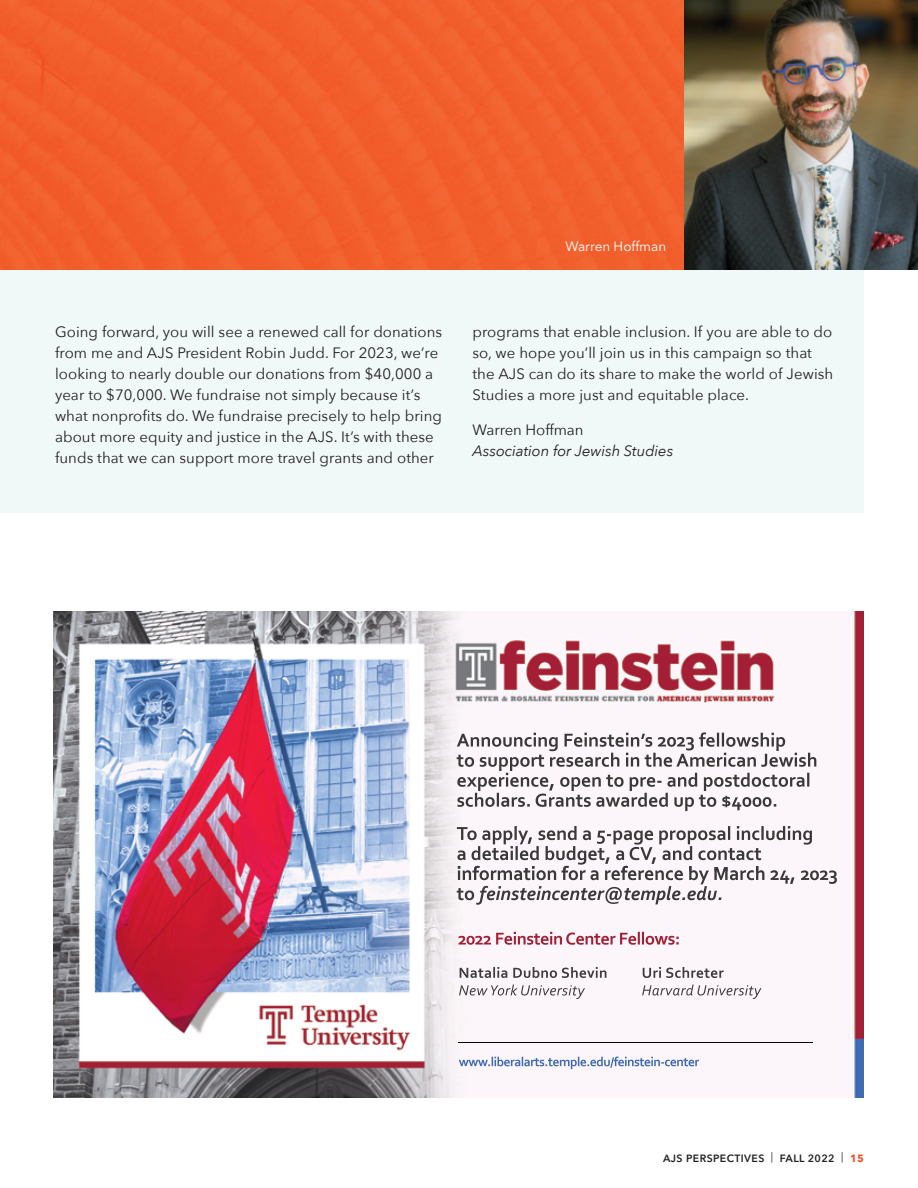
<style>
.page{position:relative;width:918px;height:1188px;background:#fff}
.page>*{position:absolute;margin:0;border:0;box-sizing:border-box;transform-origin:0 0}
.t1{font:15px/21px "Avenir Next";letter-spacing:.005em;color:#231f20}
.t2{font:italic 15px "Avenir Next";letter-spacing:-.005em;color:#231f20}
.t3{font:13.5px "Avenir Next LT Pro";color:#fff}
.t4{font:600 10.5px "Avenir Next LT Pro";letter-spacing:.04em;color:#231f20}
.s1{font-weight:400}
.s2{font-weight:700;color:#f05123}
</style>
<div class="page">
<div style="left:0;top:0;width:864px;height:513px;background:#f1f9f8"></div>
<div style="left:0;top:0;width:918px;height:270px;background:#f15f2c"></div>
<img style="left:684px;top:0;width:234px;height:269px">
<img style="left:53px;top:611px;width:810px;height:486px">
<img style="left:459px;top:1042px;width:354px;height:1px">
<p class="t3" style="left:565px;top:238px;width:102px">Warren Hoffman</p>
<p class="t1" style="left:55px;top:321px;width:389px">Going forward, you will see a renewed call for donations from me and AJS President Robin Judd. For 2023, we’re looking to nearly double our donations from $40,000 a year to $70,000. We fundraise not simply because it’s what nonprofits do. We fundraise precisely to help bring about more equity and justice in the AJS. It’s with these funds that we can support more travel grants and other</p>
<p class="t1" style="left:472px;top:321px;width:362px">programs that enable inclusion. If you are able to do so, we hope you’ll join us in this campaign so that the AJS can do its share to make the world of Jewish Studies a more just and equitable place.</p>
<p class="t1" style="left:472px;top:418px;width:113px">Warren Hoffman</p>
<p class="t2" style="left:472px;top:438px;width:202px">Association for Jewish Studies</p>
<p class="t4" style="left:663px;top:1152px;width:202px">AJS PERSPECTIVES <span class="s1">|</span> FALL 2022 <span class="s1">|</span> <span class="s2">15</span></p>
</div>
